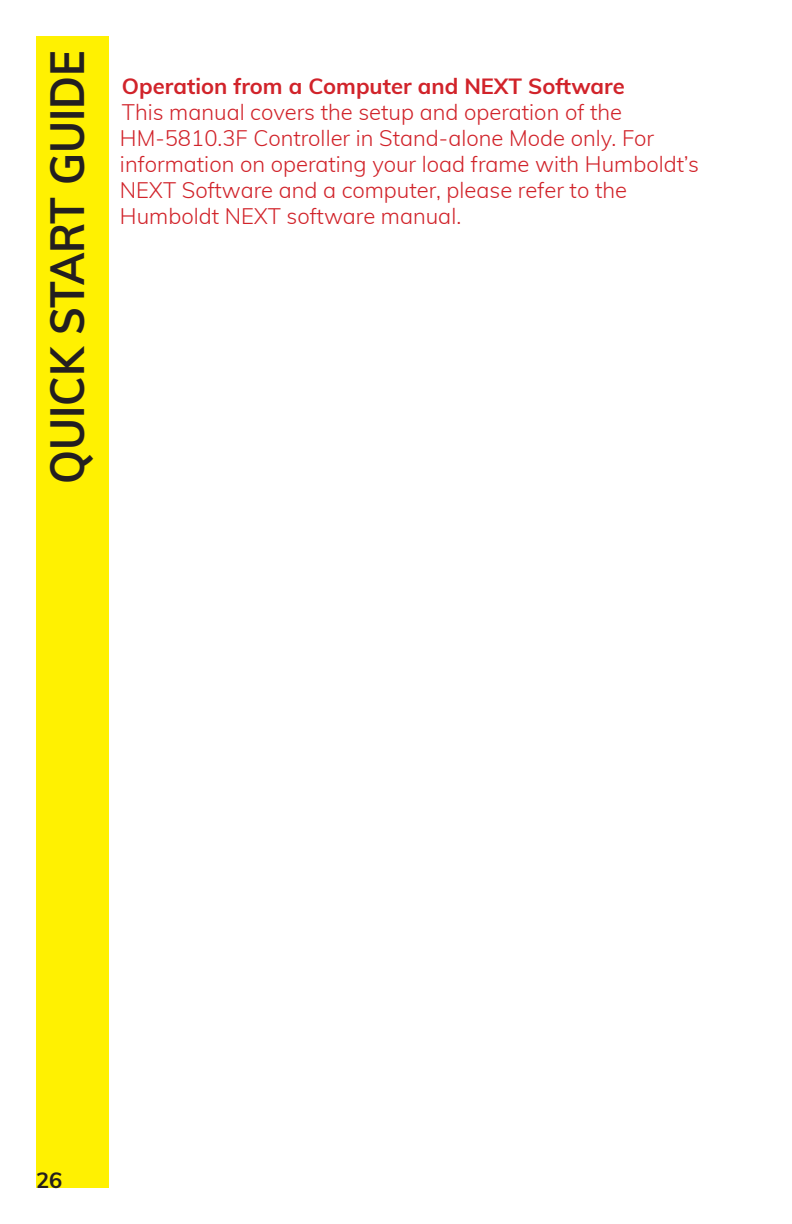
<style>
.page{position:relative;width:792px;height:1224px;background:#fff}
.page>*{position:absolute;margin:0;border:0;box-sizing:border-box;transform-origin:0 0}
.t1{font:700 48px "Muli";color:#231f20;scale:.9 1}
.t2{font:300 22px/26px "Muli";color:#d1232a}
.t3{font:700 22px "Muli";color:#d1232a}
.t4{font:700 22px "Muli";color:#231f20}
</style>
<div class="page">
<div style="left:36px;top:36px;width:73px;height:1152px;background:#fff101"></div>
<h1 class="t1" style="left:32px;top:484px;width:483px;rotate:-90deg">QUICK START GUIDE</h1>
<p class="t3" style="left:122px;top:70px;width:504px">Operation from a Computer and NEXT Software</p>
<p class="t2" style="left:120px;top:98px;width:581px">This manual covers the setup and operation of the HM-5810.3F Controller in Stand-alone Mode only. For information on operating your load frame with Humboldt’s NEXT Software and a computer, please refer to the Humboldt NEXT software manual.</p>
<p class="t4" style="left:36px;top:1164px;width:28px">26</p>
</div>
